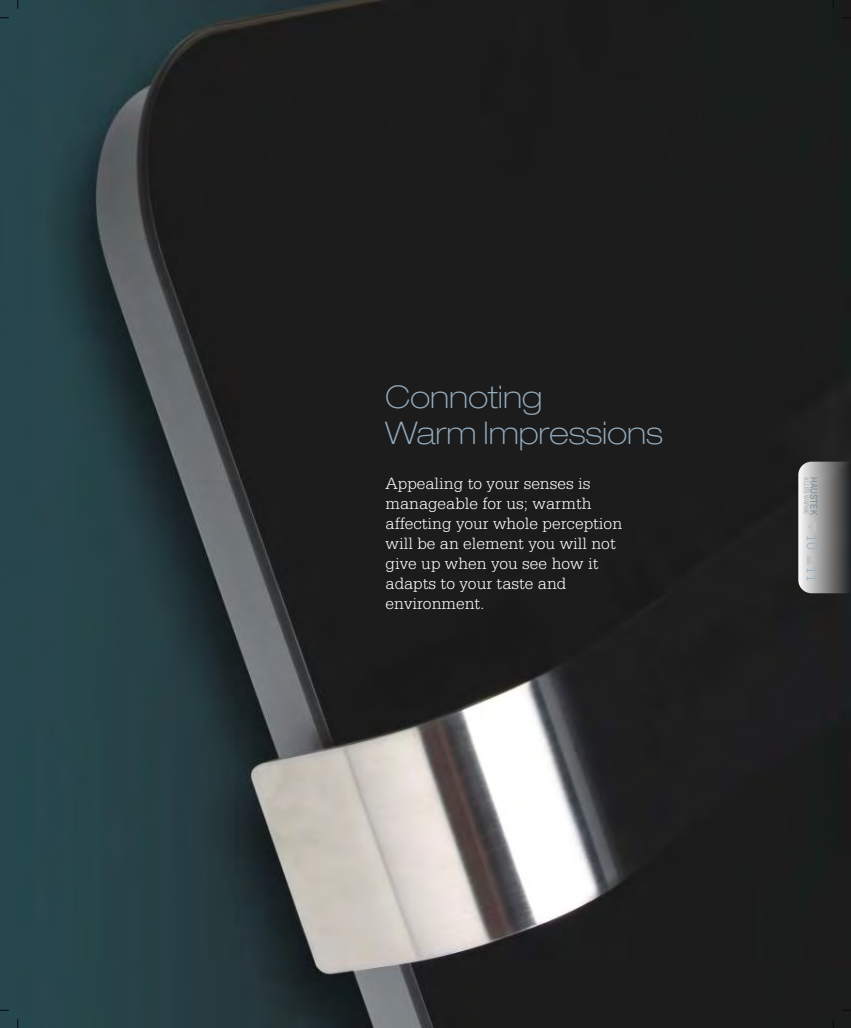
<style>
.page{position:relative;width:851px;height:1028px;background:#fff}
.page>*{position:absolute;margin:0;border:0;box-sizing:border-box;transform-origin:0 0}
.t1{font:100 expanded 31.25px/36.5px "Helvetica Neue LT Pro";color:#96adbf}
.t2{font:300 17.5px/20px "Serifa BT";color:#fff}
.t3{font:300 15.75px "Serifa BT";color:#96adbf}
.t4{font:condensed 9.62px "Helvetica";color:#788a91}
.t5{font:condensed 6.25px "Helvetica";color:#aba8a8}
.s1{color:#c2c2c2}
</style>
<div class="page">
<img style="left:0;top:0;width:850px;height:1028px">
<svg style="left:798px;top:461px;width:52px;height:132px;background:#8d8d8d"></svg>
<p class="t1" style="left:385px;top:382px;width:279px">Connoting<br>Warm Impressions</p>
<p class="t2" style="left:385px;top:474px;width:238px">Appealing to your senses is manageable for us; warmth affecting your whole perception will be an element you will not give up when you see how it adapts to your taste and environment.</p>
<p class="t5" style="left:808px;top:477px;width:38px;rotate:90deg">ALLES WARME</p>
<p class="t4" style="left:817px;top:477px;width:39px;rotate:90deg">HAUSTEK</p>
<p class="t3" style="left:819px;top:521px;width:76px;rotate:90deg"><span class="s1">❑</span>10 11</p>
</div>
